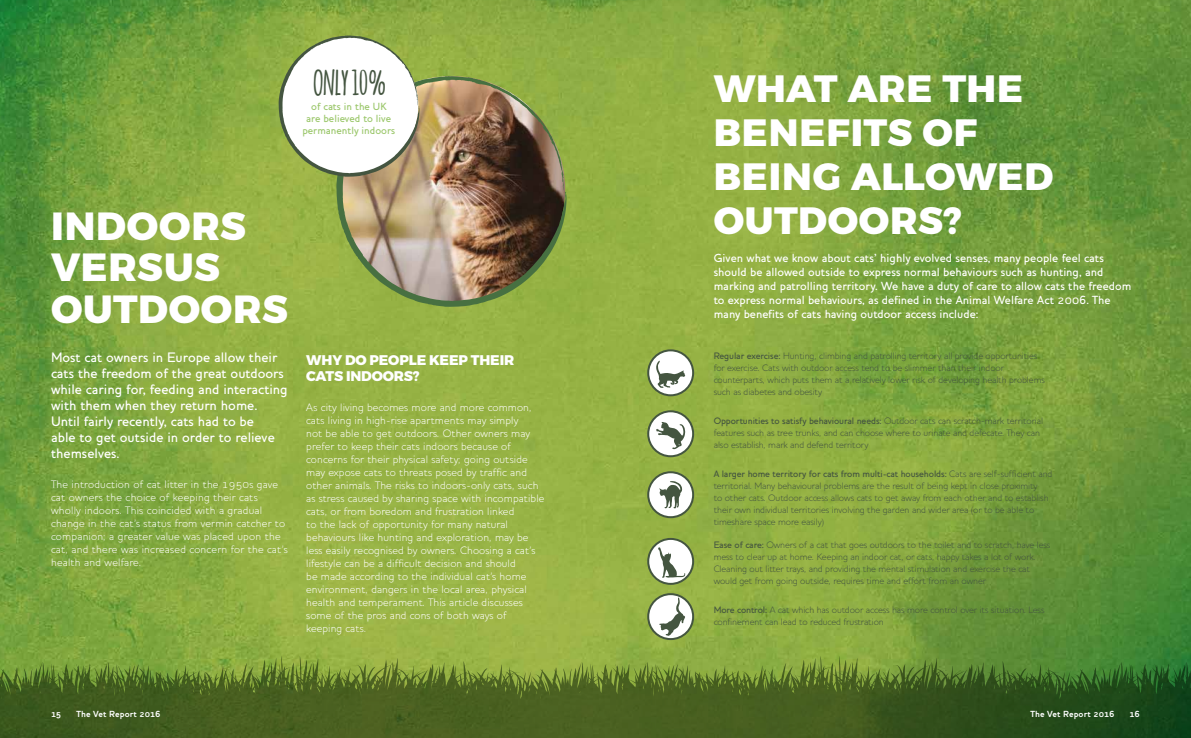
<style>
.page{position:relative;width:1191px;height:738px;background:#fff}
.page>*{position:absolute;margin:0;border:0;box-sizing:border-box;transform-origin:0 0}
.t1{font:800 39.2px/41.2px "Montserrat";letter-spacing:.02em;color:#fff}
.t2{font:800 38px/44px "Montserrat";letter-spacing:.02em;color:#fff}
.t3{font:700 33.1px "Amatic";color:#445540}
.t4{font:500 14px/16px "Houschka Alt";color:#fff}
.t5{font:800 14px/16px "Montserrat";letter-spacing:-.01em;color:#fff}
.t6{font:500 12px/14px "Houschka Alt";color:#fff}
.t7{font:300 11px/13px "Houschka Alt";letter-spacing:.01em;color:#fff}
.t8{font:500 10.6px/12px "Houschka Alt";color:#9bc76b;text-align:center}
.t9{font:300 9.5px/12px "Houschka Alt";letter-spacing:-.01em;color:#445540}
.t10{font:700 9px "Houschka Alt";letter-spacing:.005em;color:#fff}
.s1{font-weight:500}
</style>
<div class="page">
<img style="left:0;top:0;width:1191px;height:655px">
<img style="left:336px;top:76px;width:230px;height:230px">
<svg style="left:532px;top:115px;width:18px;height:18px"></svg>
<svg style="left:279px;top:35px;width:155px;height:141px"></svg>
<svg style="left:648px;top:350px;width:45px;height:45px"></svg>
<div style="left:647px;top:349px;width:47px;height:47px;border:2px solid #445540;border-radius:50%"></div>
<svg style="left:648px;top:411px;width:45px;height:45px"></svg>
<div style="left:647px;top:410px;width:47px;height:47px;border:2px solid #445540;border-radius:50%"></div>
<div style="left:648px;top:472px;width:45px;height:45px;background:#fff;border-radius:50%"></div>
<div style="left:647px;top:471px;width:47px;height:47px;border:2px solid #445540;border-radius:50%"></div>
<svg style="left:648px;top:538px;width:45px;height:45px"></svg>
<div style="left:647px;top:537px;width:47px;height:47px;border:2px solid #445540;border-radius:50%"></div>
<svg style="left:648px;top:593px;width:45px;height:45px"></svg>
<div style="left:647px;top:592px;width:47px;height:47px;border:2px solid #445540;border-radius:50%"></div>
<svg style="left:656px;top:421px;width:29px;height:28px"></svg>
<svg style="left:659px;top:481px;width:23px;height:27px"></svg>
<svg style="left:658px;top:547px;width:27px;height:30px"></svg>
<svg style="left:659px;top:597px;width:26px;height:38px"></svg>
<svg style="left:656px;top:360px;width:29px;height:27px"></svg>
<svg style="left:0;top:655px;width:1191px;height:82px;background:#4f6d27"></svg>
<h3 class="t3" style="left:312px;top:59px;width:77px">ONLY 10%</h3>
<p class="t8" style="left:302px;top:101px;width:94px">of cats in the UK<br>are believed to live permanently indoors</p>
<h1 class="t1" style="left:51px;top:206px;width:238px">INDOORS<br>VERSUS<br>OUTDOORS</h1>
<p class="t4" style="left:51px;top:348px;width:238px">Most cat owners in Europe allow their cats the freedom of the great outdoors while caring for, feeding and interacting with them when they return home.<br>Until fairly recently, cats had to be<br>able to get outside in order to relieve themselves.</p>
<p class="t7" style="left:51px;top:477px;width:238px">The introduction of cat litter in the 1950s gave cat owners the choice of keeping their cats wholly indoors. This coincided with a gradual change in the cat’s status from vermin catcher to companion; a greater value was placed upon the cat, and there was increased concern for the cat’s health and welfare.</p>
<h3 class="t5" style="left:306px;top:352px;width:209px">WHY DO PEOPLE KEEP THEIR<br>CATS INDOORS?</h3>
<p class="t7" style="left:306px;top:400px;width:240px">As city living becomes more and more common, cats living in high-rise apartments may simply<br>not be able to get outdoors. Other owners may prefer to keep their cats indoors because of concerns for their physical safety; going outside may expose cats to threats posed by traffic and other animals. The risks to indoors-only cats, such as stress caused by sharing space with incompatible cats, or from boredom and frustration linked<br>to the lack of opportunity for many natural behaviours like hunting and exploration, may be less easily recognised by owners. Choosing a cat’s lifestyle can be a difficult decision and should<br>be made according to the individual cat’s home environment, dangers in the local area, physical health and temperament. This article discusses some of the pros and cons of both ways of keeping cats.</p>
<h2 class="t2" style="left:713px;top:68px;width:341px">WHAT ARE THE<br>BENEFITS OF<br>BEING ALLOWED<br>OUTDOORS?</h2>
<p class="t6" style="left:713px;top:251px;width:419px">Given what we know about cats’ highly evolved senses, many people feel cats should be allowed outside to express normal behaviours such as hunting, and marking and patrolling territory. We have a duty of care to allow cats the freedom to express normal behaviours, as defined in the Animal Welfare Act 2006. The many benefits of cats having outdoor access include:</p>
<p class="t9" style="left:713px;top:349px;width:333px"><span class="s1">Regular exercise:</span> Hunting, climbing and patrolling territory all provide opportunities for exercise. Cats with outdoor access tend to be slimmer than their indoor counterparts, which puts them at a relatively lower risk of developing health problems such as diabetes and obesity</p>
<p class="t9" style="left:713px;top:414px;width:331px"><span class="s1">Opportunities to satisfy behavioural needs:</span> Outdoor cats can scratch-mark territorial features such as tree trunks, and can choose where to urinate and defecate. They can also establish, mark and defend territory</p>
<p class="t9" style="left:713px;top:467px;width:340px"><span class="s1">A larger home territory for cats from multi-cat households:</span> Cats are self-sufficient and territorial. Many behavioural problems are the result of being kept in close proximity<br>to other cats. Outdoor access allows cats to get away from each other and to establish their own individual territories involving the garden and wider area (or to be able to timeshare space more easily)</p>
<p class="t9" style="left:713px;top:538px;width:338px"><span class="s1">Ease of care:</span> Owners of a cat that goes outdoors to the toilet and to scratch, have less mess to clear up at home. Keeping an indoor cat, or cats, happy takes a lot of work.<br>Cleaning out litter trays, and providing the mental stimulation and exercise the cat would get from going outside, requires time and effort from an owner</p>
<p class="t9" style="left:713px;top:603px;width:332px"><span class="s1">More control:</span> A cat which has outdoor access has more control over its situation. Less confinement can lead to reduced frustration</p>
<p class="t10" style="left:51px;top:708px;width:12px">15</p>
<p class="t10" style="left:76px;top:708px;width:86px">The Vet Report 2016</p>
<p class="t10" style="left:1030px;top:708px;width:86px">The Vet Report 2016</p>
<p class="t10" style="left:1129px;top:708px;width:12px">16</p>
</div>
